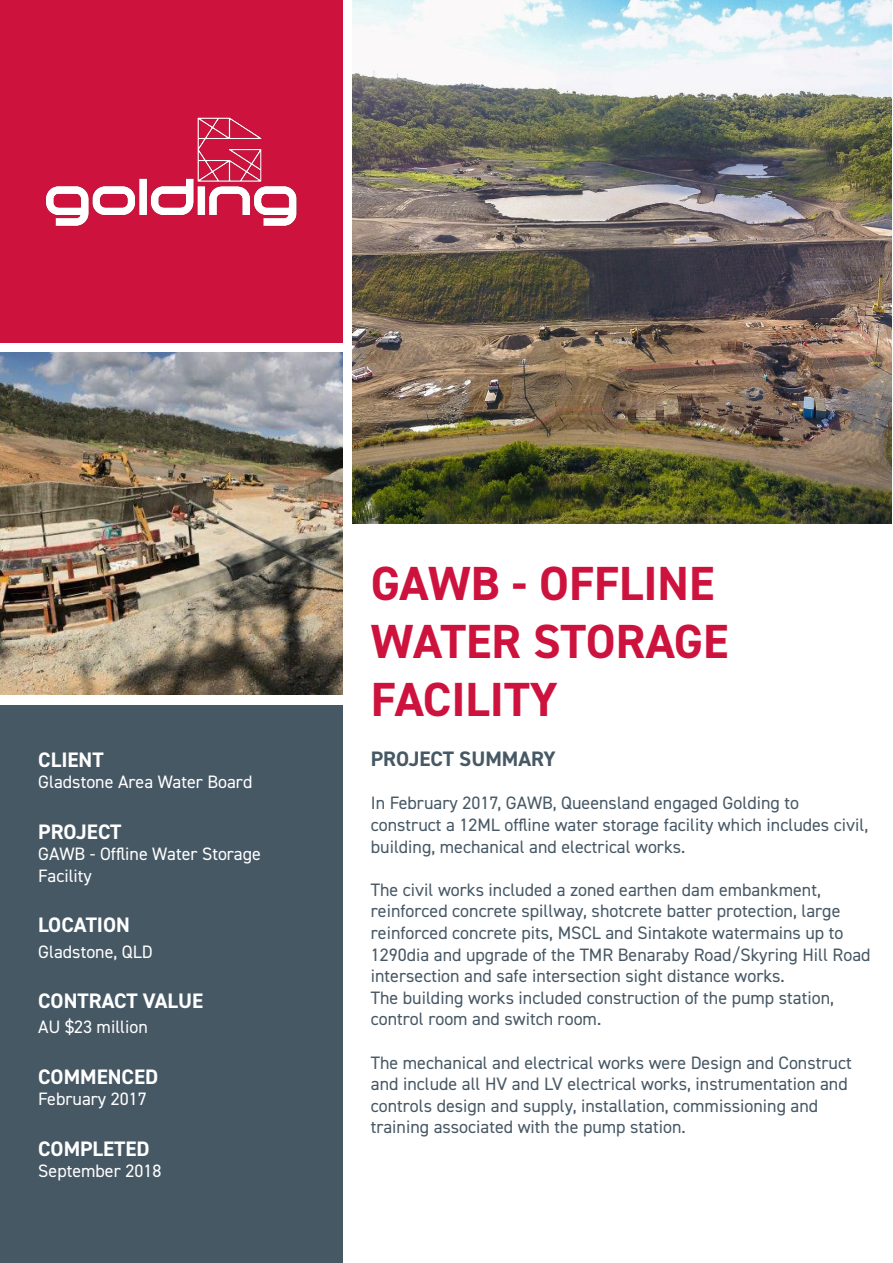
<style>
.page{position:relative;width:893px;height:1263px;background:#fff}
.page>*{position:absolute;margin:0;border:0;box-sizing:border-box;transform-origin:0 0}
.t1{font:700 48px/57.6px "DIN2014";color:#cd123d}
.t2{font:700 21px "DIN2014";color:#fff}
.t3{font:700 21px "DIN2014";color:#475865}
.t4{font:18px/21.6px "DIN2014";color:#475865}
.t5{font:18px/21.6px "DIN2014";color:#fff}
</style>
<div class="page">
<div style="left:0;top:0;width:342px;height:342px;background:#cd123d"></div>
<div style="left:0;top:705px;width:342px;height:558px;background:#475865"></div>
<img style="left:46px;top:117px;width:251px;height:109px">
<img style="left:353px;top:0;width:538px;height:523px">
<img style="left:0;top:353px;width:342px;height:342px">
<p class="t2" style="left:38px;top:745px;width:67px">CLIENT</p>
<p class="t5" style="left:38px;top:771px;width:216px">Gladstone Area Water Board</p>
<p class="t2" style="left:38px;top:817px;width:85px">PROJECT</p>
<p class="t5" style="left:38px;top:843px;width:224px">GAWB - Offline Water Storage<br>Facility</p>
<p class="t2" style="left:38px;top:911px;width:93px">LOCATION</p>
<p class="t5" style="left:38px;top:940px;width:116px">Gladstone, QLD</p>
<p class="t2" style="left:38px;top:987px;width:166px">CONTRACT VALUE</p>
<p class="t5" style="left:38px;top:1016px;width:111px">AU $23 million</p>
<p class="t2" style="left:38px;top:1062px;width:121px">COMMENCED</p>
<p class="t5" style="left:38px;top:1088px;width:110px">February 2017</p>
<p class="t2" style="left:38px;top:1134px;width:113px">COMPLETED</p>
<p class="t5" style="left:38px;top:1160px;width:125px">September 2018</p>
<p class="t1" style="left:371px;top:554px;width:359px">GAWB - OFFLINE<br>WATER STORAGE<br>FACILITY</p>
<p class="t3" style="left:371px;top:745px;width:186px">PROJECT SUMMARY</p>
<p class="t4" style="left:371px;top:792px;width:499px">In February 2017, GAWB, Queensland engaged Golding to construct a 12ML offline water storage facility which includes civil, building, mechanical and electrical works.</p>
<p class="t4" style="left:371px;top:878px;width:501px">The civil works included a zoned earthen dam embankment, reinforced concrete spillway, shotcrete batter protection, large reinforced concrete pits, MSCL and Sintakote watermains up to 1290dia and upgrade of the TMR Benaraby Road/Skyring Hill Road intersection and safe intersection sight distance works.</p>
<p class="t4" style="left:371px;top:986px;width:465px">The building works included construction of the pump station, control room and switch room.</p>
<p class="t4" style="left:371px;top:1051px;width:482px">The mechanical and electrical works were Design and Construct and include all HV and LV electrical works, instrumentation and controls design and supply, installation, commissioning and training associated with the pump station.</p>
</div>
